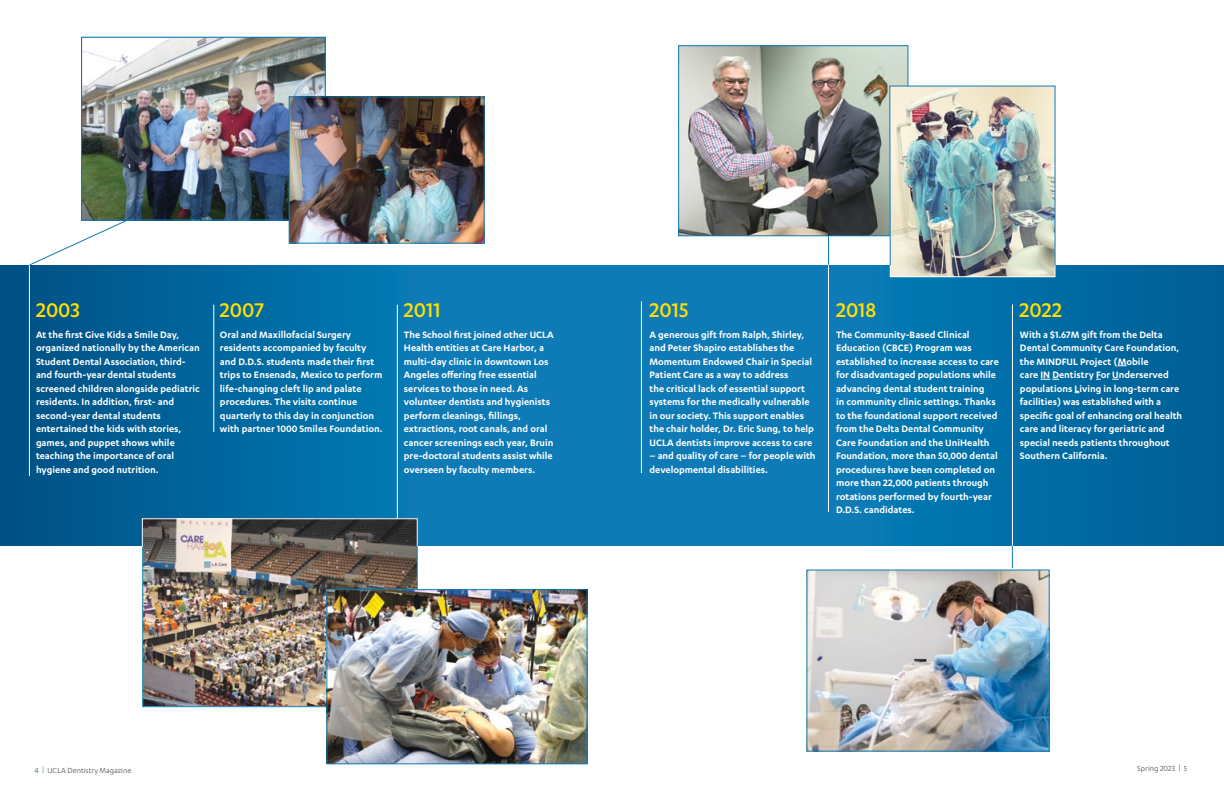
<style>
.page{position:relative;width:1224px;height:792px;background:#fff}
.page>*{position:absolute;margin:0;border:0;box-sizing:border-box;transform-origin:0 0}
.t1{font:500 23px "Karbon";color:#ffdf00}
.t2{font:600 10.8px/13.5px "Karbon";color:#fff}
.t3{font:8.5px "Karbon";color:#4f4f51}
.s1{color:#0f7bb6}
</style>
<div class="page">
<div style="left:0;top:265px;width:612px;height:281px;background:linear-gradient(to right,#005488,#0f84c1)"></div>
<div style="left:612px;top:265px;width:612px;height:281px;background:linear-gradient(to right,#1282be,#006399)"></div>
<svg style="left:1040px;top:379px;width:19px;height:1px"></svg>
<hr style="left:29px;top:265px;width:1px;height:211px;background:#fff">
<hr style="left:213px;top:305px;width:1px;height:127px;background:#fff">
<hr style="left:397px;top:305px;width:1px;height:240px;background:#fff">
<hr style="left:828px;top:264px;width:1px;height:248px;background:#fff">
<hr style="left:1012px;top:304px;width:1px;height:243px;background:#fff">
<svg style="left:28px;top:221px;width:132px;height:45px"></svg>
<img style="left:144px;top:520px;width:272px;height:25px">
<img style="left:83px;top:39px;width:241px;height:180px">
<div style="left:81px;top:37px;width:245px;height:184px;border:1px solid #0f7bb6"></div>
<img style="left:291px;top:98px;width:192px;height:144px">
<div style="left:289px;top:96px;width:196px;height:148px;border:1px solid #0f7bb6"></div>
<div style="left:142px;top:518px;width:276px;height:29px;border:1px solid #fff"></div>
<img style="left:142px;top:545px;width:276px;height:163px">
<img style="left:328px;top:591px;width:258px;height:171px">
<div style="left:326px;top:589px;width:262px;height:175px;border:1px solid #0f7bb6"></div>
<hr style="left:828px;top:230px;width:1px;height:35px;background:#0f7bb6">
<img style="left:680px;top:47px;width:226px;height:187px">
<div style="left:678px;top:45px;width:230px;height:191px;border:1px solid #0f7bb6"></div>
<img style="left:892px;top:267px;width:161px;height:8px">
<img style="left:808px;top:572px;width:240px;height:178px">
<div style="left:806px;top:570px;width:244px;height:182px;border:1px solid #0f7bb6"></div>
<svg style="left:1012px;top:546px;width:1px;height:22px"></svg>
<hr style="left:641px;top:301px;width:1px;height:172px;background:#fff">
<img style="left:889px;top:85px;width:167px;height:182px">
<div style="left:890px;top:265px;width:165px;height:12px;border:1px solid #fff"></div>
<h1 class="t1" style="left:36px;top:297px;width:45px">2003</h1>
<h1 class="t1" style="left:220px;top:297px;width:46px">2007</h1>
<h1 class="t1" style="left:404px;top:297px;width:38px">2011</h1>
<h1 class="t1" style="left:650px;top:297px;width:41px">2015</h1>
<h1 class="t1" style="left:836px;top:297px;width:42px">2018</h1>
<h1 class="t1" style="left:1020px;top:297px;width:44px">2022</h1>
<p class="t2" style="left:650px;top:327px;width:166px">A generous gift from Ralph, Shirley, and Peter Shapiro establishes the Momentum Endowed Chair in Special Patient Care as a way to address<br>the critical lack of essential support systems for the medically vulnerable in our society. This support enables the chair holder, Dr. Eric Sung, to help UCLA dentists improve access to care</p>
<p class="t2" style="left:650px;top:449px;width:168px">– and quality of care – for people with developmental disabilities.</p>
<p class="t2" style="left:36px;top:327px;width:165px">At the first Give Kids a Smile Day, organized nationally by the American Student Dental Association, third&shy;and fourth-year dental students screened children alongside pediatric residents. In addition, first- and second-year dental students entertained the kids with stories, games, and puppet shows while teaching the importance of oral hygiene and good nutrition.</p>
<p class="t2" style="left:220px;top:327px;width:164px">Oral and Maxillofacial Surgery residents accompanied by faculty and D.D.S. students made their first trips to Ensenada, Mexico to perform life-changing cleft lip and palate procedures. The visits continue quarterly to this day in conjunction with partner 1000 Smiles Foundation.</p>
<p class="t2" style="left:404px;top:327px;width:152px">The School first joined other UCLA Health entities at Care Harbor, a multi-day clinic in downtown Los Angeles offering free essential services to those in need. As volunteer dentists and hygienists perform cleanings, fillings, extractions, root canals, and oral cancer screenings each year, Bruin pre-doctoral students assist while overseen by faculty members.</p>
<p class="t2" style="left:836px;top:327px;width:164px">The Community-Based Clinical Education (CBCE) Program was established to increase access to care for disadvantaged populations while advancing dental student training<br>in community clinic settings. Thanks to the foundational support received from the Delta Dental Community Care Foundation and the UniHealth Foundation, more than 50,000 dental procedures have been completed on more than 22,000 patients through rotations performed by fourth-year D.D.S. candidates.</p>
<p class="t2" style="left:1020px;top:327px;width:164px">With a $1.67M gift from the Delta Dental Community Care Foundation, the MINDFUL Project (Mobile<br>care IN Dentistry For Underserved populations Living in long-term care facilities) was established with a specific goal of enhancing oral health care and literacy for geriatric and special needs patients throughout Southern California.</p>
<p class="t3" style="left:35px;top:765px;width:98px">4 <span class="s1">|</span> UCLA Dentistry Magazine</p>
<p class="t3" style="left:1137px;top:764px;width:52px">Spring 2023 <span class="s1">|</span> 5</p>
</div>
